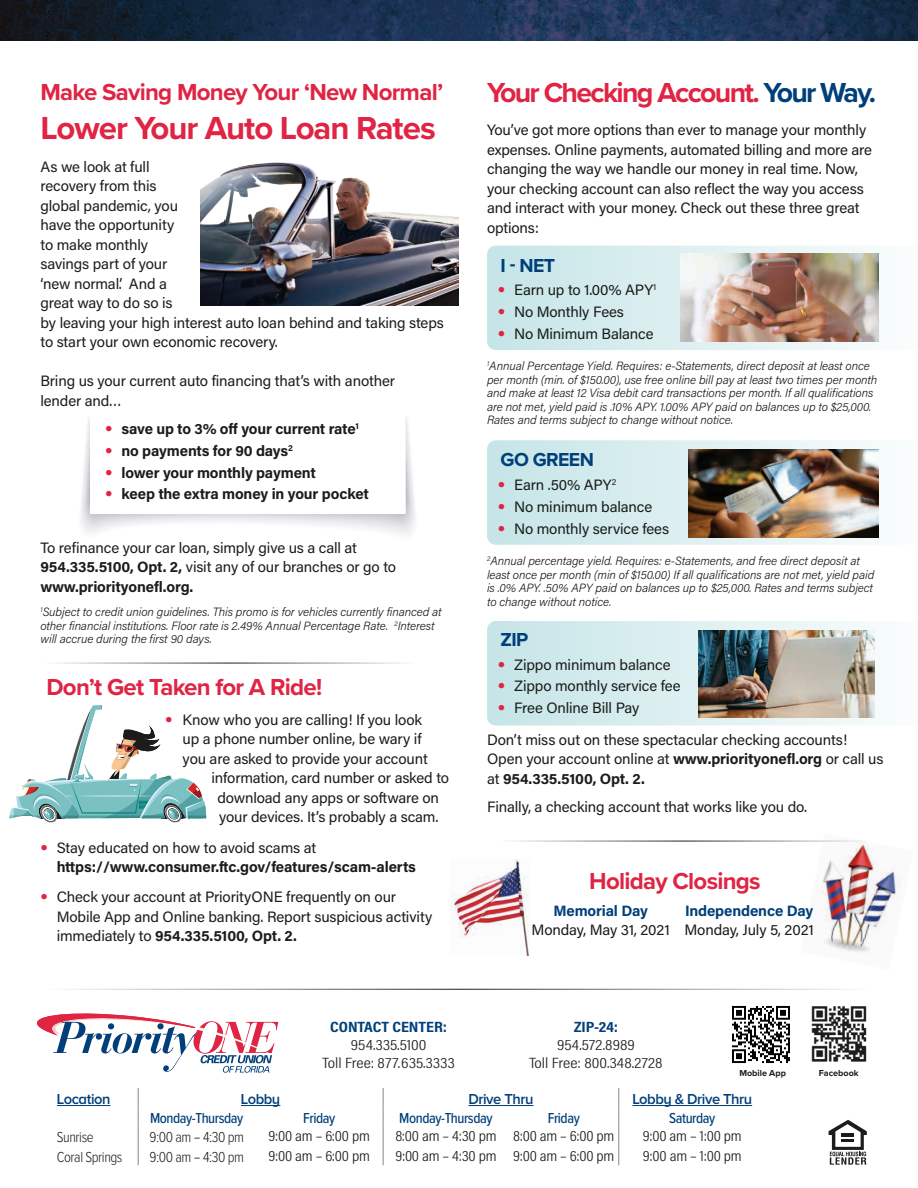
<style>
.page{position:relative;width:918px;height:1188px;background:#fff}
.page>*{position:absolute;margin:0;border:0;box-sizing:border-box;transform-origin:0 0}
.t1{font:700 33px "Proxima Nova";letter-spacing:-.03em;color:#e02444}
.t2{font:700 28.5px "Proxima Nova";letter-spacing:-.06em;color:#e02444}
.t3{font:700 24px "Proxima Nova";letter-spacing:-.03em;color:#e02444}
.t4{font:700 19.5px "Proxima Nova";letter-spacing:-.03em;color:#003f79}
.t5{font:15px/19.5px "Acumin Pro";letter-spacing:-.01em;color:#1c1c1a}
.t6{font:700 15px/19.5px "Acumin Pro";letter-spacing:-.01em;color:#1c1c1a}
.t7{font:300 15px "Acumin Pro Cond";letter-spacing:-.005em;color:#1c1c1a;scale:1.13 1}
.t8{font:300 15px "Acumin Pro Cond";letter-spacing:-.005em;color:#1c1c1a;scale:1.2 1}
.t9{font:500 15px "Proxima Nova Cond";letter-spacing:-.03em;color:#003f79}
.t10{font:300 15px "Proxima Nova Cond";letter-spacing:-.03em;color:#1c1c1a}
.t11{font:600 15px "Proxima Nova A";letter-spacing:-.03em;color:#003f79}
.t12{font:700 15px "Acumin Pro";letter-spacing:-.01em;color:#003f79}
.t13{font:700 15px "Acumin Pro Cond";color:#003f79;scale:1.2 1}
.t14{font:italic 300 12px/13.5px "Acumin Pro";letter-spacing:-.01em;color:#1c1c1a}
.t15{font:700 9px "Proxima Nova";color:#1c1c1a}
.s1{font-family:"Univers";font-weight:900;color:#e02444}
.s2{font-weight:700}
.s3{font-weight:400}
.s4{color:#003f79}
.s5{font-family:"Acumin Pro Cond"}
</style>
<div class="page">
<img style="left:800px;top:840px;width:101px;height:113px">
<img style="left:451px;top:860px;width:78px;height:96px">
<svg style="left:487px;top:621px;width:382px;height:105px;background:#d5ebed"></svg>
<svg style="left:487px;top:440px;width:392px;height:105px;background:#d3e9ea"></svg>
<svg style="left:487px;top:246px;width:392px;height:104px;background:#d3e9eb"></svg>
<svg style="left:81px;top:417px;width:334px;height:118px"></svg>
<img style="left:0;top:0;width:918px;height:40px">
<img style="left:200px;top:162px;width:259px;height:143px">
<img style="left:681px;top:254px;width:197px;height:88px">
<img style="left:688px;top:450px;width:190px;height:87px">
<img style="left:699px;top:630px;width:176px;height:88px">
<svg style="left:138px;top:1088px;width:1px;height:77px"></svg>
<svg style="left:383px;top:1088px;width:1px;height:77px"></svg>
<svg style="left:618px;top:1088px;width:1px;height:77px"></svg>
<hr style="left:57px;top:1105px;width:53px;height:1px;background:#003f79">
<svg style="left:37px;top:1014px;width:241px;height:59px"></svg>
<img style="left:732px;top:1006px;width:58px;height:57px">
<img style="left:811px;top:1006px;width:56px;height:56px">
<hr style="left:241px;top:1105px;width:39px;height:1px;background:#003f79">
<hr style="left:469px;top:1105px;width:64px;height:1px;background:#003f79">
<hr style="left:633px;top:1105px;width:119px;height:1px;background:#003f79">
<svg style="left:829px;top:1120px;width:38px;height:45px"></svg>
<hr style="left:496px;top:841px;width:373px;height:1px;background:#1c1c1a">
<hr style="left:41px;top:989px;width:828px;height:1px;background:#1c1c1a">
<hr style="left:41px;top:663px;width:373px;height:1px;background:#1c1c1a">
<svg style="left:9px;top:705px;width:197px;height:118px"></svg>
<h2 class="t3" style="left:40px;top:75px;width:404px">Make Saving Money Your ‘New Normal’</h2>
<h2 class="t1" style="left:40px;top:103px;width:397px">Lower Your Auto Loan Rates</h2>
<p class="t5" style="left:40px;top:156px;width:139px">As we look at full recovery from this global pandemic, you have the opportunity to make monthly savings part of your ‘new normal. And a</p>
<p class="t5" style="left:40px;top:273px;width:405px;text-indent:79px">’<br>great way to do so is<br>by leaving your high interest auto loan behind and taking steps to start your own economic recovery.</p>
<p class="t5" style="left:40px;top:370px;width:356px">Bring us your current auto financing that’s with another lender and…</p>
<p class="t6" style="left:105px;top:418px;width:255px"><span class="s1">•</span> save up to 3% off your current rate<sup>1</sup></p>
<p class="t6" style="left:105px;top:440px;width:189px"><span class="s1">•</span> no payments for 90 days<sup>2</sup></p>
<p class="t6" style="left:105px;top:462px;width:212px"><span class="s1">•</span> lower your monthly payment</p>
<p class="t6" style="left:105px;top:484px;width:265px"><span class="s1">•</span> keep the extra money in your pocket</p>
<p class="t5" style="left:40px;top:537px;width:357px">To refinance your car loan, simply give us a call at<br><span class="s2">954.335.5100, Opt. 2,</span> visit any of our branches or go to <span class="s2">www.priorityonefl.org.</span></p>
<p class="t14" style="left:40px;top:605px;width:403px"><sup>1</sup>Subject to credit union guidelines. This promo is for vehicles currently financed at other financial institutions. Floor rate is 2.49% Annual Percentage Rate. <sup>2</sup>Interest will accrue during the first 90 days.</p>
<h2 class="t3" style="left:46px;top:669px;width:277px">Don’t Get Taken for A Ride!</h2>
<p class="t5" style="left:165px;top:709px;width:259px"><span class="s1">•</span> Know who you are calling! If you look</p>
<p class="t5" style="left:183px;top:729px;width:241px">up a phone number online, be wary if</p>
<p class="t5" style="left:183px;top:748px;width:247px">you are asked to provide your account</p>
<p class="t5" style="left:212px;top:768px;width:239px">information, card number or asked to</p>
<p class="t5" style="left:218px;top:787px;width:223px">download any apps or software on</p>
<p class="t5" style="left:219px;top:807px;width:221px">your devices. It’s probably a scam.</p>
<p class="t6" style="left:57px;top:837px;width:361px;text-indent:-16px"><span class="s1">•</span> <span class="s3">Stay educated on how to avoid scams at </span>https://www.consumer.ftc.gov/features/scam-alerts</p>
<p class="t5" style="left:57px;top:887px;width:377px;text-indent:-16px"><span class="s1">•</span> Check your account at PriorityONE frequently on our<br>Mobile App and Online banking. Report suspicious activity immediately to <span class="s2">954.335.5100, Opt. 2.</span></p>
<p class="t13" style="left:330px;top:1017px;width:99px">CONTACT CENTER:</p>
<p class="t8" style="left:351px;top:1035px;width:65px">954.335.5100</p>
<p class="t8" style="left:323px;top:1053px;width:112px">Toll Free: 877.635.3333</p>
<h2 class="t2" style="left:487px;top:72px;width:390px">Your Checking Account. <span class="s4">Your Way.</span></h2>
<p class="t5" style="left:487px;top:120px;width:387px">You’ve got more options than ever to manage your monthly expenses. Online payments, automated billing and more are changing the way we handle our money in real time. Now, your checking account can also reflect the way you access and interact with your money. Check out these three great options:</p>
<h3 class="t4" style="left:501px;top:251px;width:56px">I - NET</h3>
<p class="t5" style="left:498px;top:280px;width:160px"><span class="s1">•</span> Earn up to 1.00% APY<sup>1</sup></p>
<p class="t5" style="left:498px;top:302px;width:128px"><span class="s1">•</span> No Monthly Fees</p>
<p class="t5" style="left:498px;top:323px;width:157px"><span class="s1">•</span> No Minimum Balance</p>
<p class="t14" style="left:487px;top:359px;width:392px"><sup>1</sup>Annual Percentage Yield. Requires: e-Statements, direct deposit at least once per month (min. of $150.00), use free online bill pay at least two times per month and make at least 12 Visa debit card transactions per month. If all qualifications are not met, yield paid is .10% APY. 1.00% APY paid on balances up to $25,000.<br>Rates and terms subject to change without notice.</p>
<h3 class="t4" style="left:501px;top:445px;width:95px">GO GREEN</h3>
<p class="t5" style="left:498px;top:474px;width:120px"><span class="s1">•</span> Earn .50% APY<sup>2</sup></p>
<p class="t5" style="left:498px;top:496px;width:156px"><span class="s1">•</span> No minimum balance</p>
<p class="t5" style="left:498px;top:518px;width:173px"><span class="s1">•</span> No monthly service fees</p>
<p class="t14" style="left:487px;top:554px;width:389px"><sup>2</sup>Annual percentage yield. Requires: e-Statements, and free direct deposit at least once per month (min of $150.00) If all qualifications are not met, yield paid is .0% APY. .50% APY paid on balances up to $25,000. Rates and terms subject to change without notice.</p>
<h3 class="t4" style="left:501px;top:625px;width:29px">ZIP</h3>
<p class="t5" style="left:498px;top:654px;width:174px"><span class="s1">•</span> Zippo minimum balance</p>
<p class="t5" style="left:498px;top:676px;width:184px"><span class="s1">•</span> Zippo monthly service fee</p>
<p class="t5" style="left:498px;top:698px;width:143px"><span class="s1">•</span> Free Online Bill Pay</p>
<p class="t5" style="left:487px;top:729px;width:398px">Don’t miss out on these spectacular checking accounts!<br>Open your account online at <span class="s2">www.priorityonefl.org</span> or call us at <span class="s2">954.335.5100, Opt. 2.</span></p>
<p class="t5" style="left:487px;top:796px;width:322px">Finally, a checking account that works like you do.</p>
<p class="t3" style="left:589px;top:864px;width:173px">Holiday Closings</p>
<p class="t12" style="left:553px;top:900px;width:96px">Memorial Day</p>
<p class="t5" style="left:532px;top:920px;width:140px">Monday, May 31, 2021</p>
<p class="t12" style="left:685px;top:900px;width:130px">Independence Day</p>
<p class="t5" style="left:684px;top:920px;width:131px">Monday, July 5, 2021</p>
<p class="t13" style="left:574px;top:1017px;width:39px">ZIP-24:</p>
<p class="t8" style="left:557px;top:1035px;width:66px">954.572.8989</p>
<p class="t8" style="left:529px;top:1053px;width:112px">Toll Free: 800.348.2728</p>
<p class="t15" style="left:739px;top:1066px;width:48px">Mobile App</p>
<p class="t15" style="left:819px;top:1066px;width:41px">Facebook</p>
<p class="t11" style="left:57px;top:1090px;width:55px">Location</p>
<p class="t10" style="left:57px;top:1126px;width:38px">Sunrise</p>
<p class="t10" style="left:57px;top:1146px;width:67px">Coral Springs</p>
<p class="t11" style="left:241px;top:1090px;width:41px">Lobby</p>
<p class="t9" style="left:150px;top:1107px;width:95px">Monday-Thursday</p>
<p class="t10" style="left:149px;top:1126px;width:96px">9:00 am <span class="s5">–</span> 4:30 pm</p>
<p class="t10" style="left:149px;top:1146px;width:96px">9:00 am <span class="s5">–</span> 4:30 pm</p>
<p class="t9" style="left:303px;top:1107px;width:34px">Friday</p>
<p class="t7" style="left:269px;top:1127px;width:91px">9:00 am – 6:00 pm</p>
<p class="t7" style="left:269px;top:1146px;width:91px">9:00 am – 6:00 pm</p>
<p class="t11" style="left:469px;top:1090px;width:66px">Drive Thru</p>
<p class="t9" style="left:399px;top:1107px;width:95px">Monday-Thursday</p>
<p class="t7" style="left:395px;top:1127px;width:91px">8:00 am – 4:30 pm</p>
<p class="t7" style="left:395px;top:1146px;width:91px">9:00 am – 4:30 pm</p>
<p class="t9" style="left:548px;top:1107px;width:34px">Friday</p>
<p class="t7" style="left:513px;top:1127px;width:91px">8:00 am – 6:00 pm</p>
<p class="t7" style="left:513px;top:1146px;width:91px">9:00 am – 6:00 pm</p>
<p class="t11" style="left:633px;top:1090px;width:121px">Lobby &amp; Drive Thru</p>
<p class="t9" style="left:669px;top:1107px;width:48px">Saturday</p>
<p class="t7" style="left:643px;top:1127px;width:89px">9:00 am – 1:00 pm</p>
<p class="t7" style="left:643px;top:1146px;width:89px">9:00 am – 1:00 pm</p>
</div>
